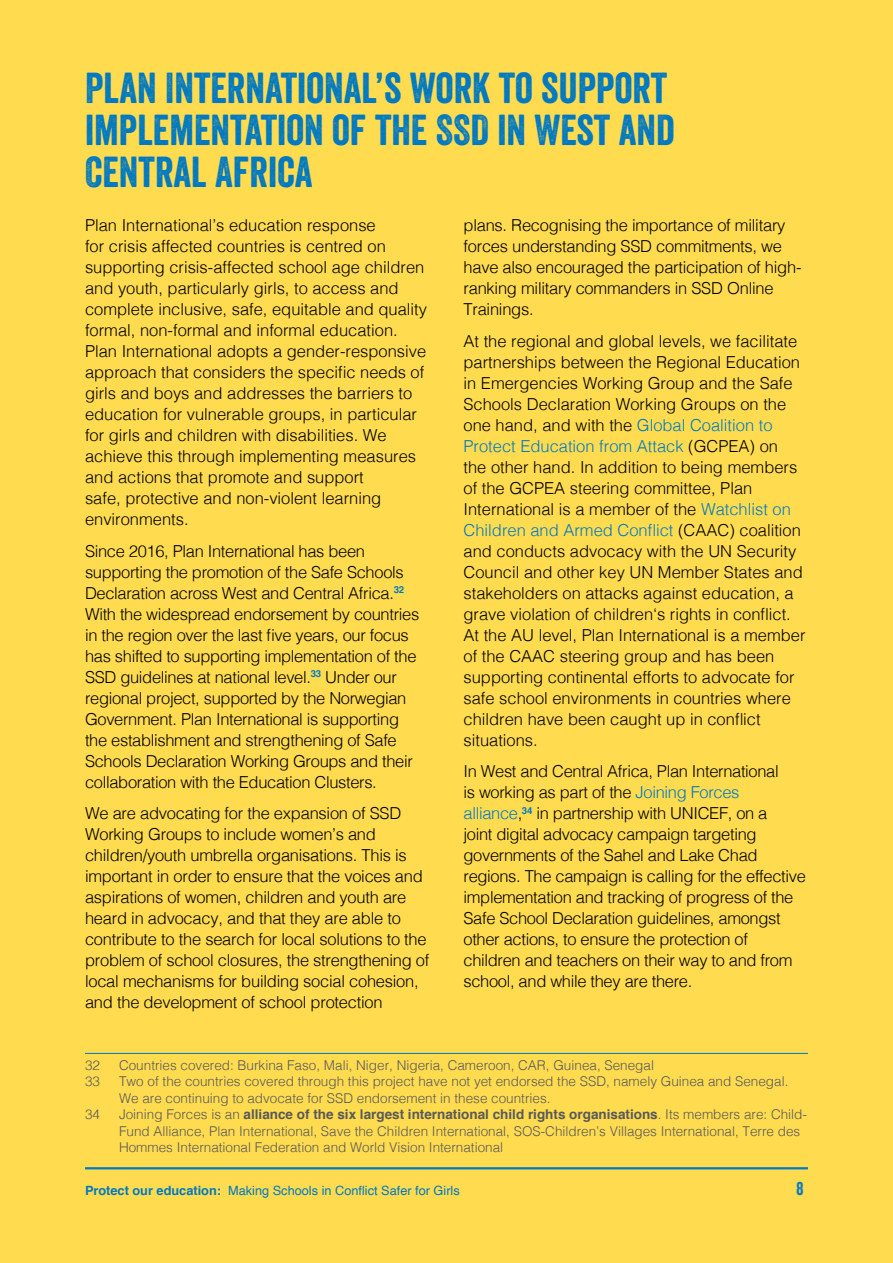
<style>
.page{position:relative;width:893px;height:1263px;background:#ffdb4f}
.page>*{position:absolute;margin:0;border:0;box-sizing:border-box;transform-origin:0 0}
.t1{font:42px/42px "Veneer";color:#0079c1}
.t2{font:18px "Veneer";color:#0079c1}
.t3{font:300 16.5px/21px "Helvetica";letter-spacing:-.015em;color:#000}
.t4{font:300 13.5px/16.5px "Helvetica";color:#58595b}
.t5{font:12.75px "Helvetica";color:#0079c1}
.s1{color:#0079c1}
.s2{font-weight:700}
</style>
<div class="page">
<hr style="left:85px;top:1053px;width:723px;height:1px;background:#0079c1">
<hr style="left:85px;top:1167px;width:723px;height:2px;background:#0079c1">
<h1 class="t1" style="left:85px;top:67px;width:591px">PLAN INTERNATIONAL’S WORK TO SUPPORT<br>IMPLEMENTATION OF THE SSD IN WEST AND<br>CENTRAL AFRICA</h1>
<p class="t3" style="left:85px;top:213px;width:344px">Plan International’s education response<br>for crisis affected countries is centred on supporting crisis-affected school age children and youth, particularly girls, to access and complete inclusive, safe, equitable and quality formal, non-formal and informal education.<br>Plan International adopts a gender-responsive approach that considers the specific needs of girls and boys and addresses the barriers to education for vulnerable groups, in particular for girls and children with disabilities. We achieve this through implementing measures and actions that promote and support<br>safe, protective and non-violent learning environments.</p>
<p class="t3" style="left:85px;top:539px;width:336px">Since 2016, Plan International has been supporting the promotion of the Safe Schools Declaration across West and Central Africa.<sup>32<br></sup>With the widespread endorsement by countries in the region over the last five years, our focus has shifted to supporting implementation of the SSD guidelines at national level.<sup>33</sup> Under our regional project, supported by the Norwegian Government. Plan International is supporting the establishment and strengthening of Safe Schools Declaration Working Groups and their collaboration with the Education Clusters.</p>
<p class="t3" style="left:85px;top:802px;width:346px">We are advocating for the expansion of SSD Working Groups to include women’s and children/youth umbrella organisations. This is important in order to ensure that the voices and aspirations of women, children and youth are heard in advocacy, and that they are able to contribute to the search for local solutions to the problem of school closures, the strengthening of local mechanisms for building social cohesion, and the development of school protection</p>
<p class="t3" style="left:463px;top:214px;width:340px">plans. Recognising the importance of military forces understanding SSD commitments, we have also encouraged the participation of high&shy;ranking military commanders in SSD Online Trainings.</p>
<p class="t3" style="left:463px;top:329px;width:344px">At the regional and global levels, we facilitate partnerships between the Regional Education in Emergencies Working Group and the Safe Schools Declaration Working Groups on the one hand, and with the <span class="s1">Global Coalition to Protect Education from Attack</span> (GCPEA) on<br>the other hand. In addition to being members of the GCPEA steering committee, Plan International is a member of the <span class="s1">Watchlist on Children and Armed Conflict</span> (CAAC) coalition and conducts advocacy with the UN Security Council and other key UN Member States and stakeholders on attacks against education, a grave violation of children‘s rights in conflict.<br>At the AU level, Plan International is a member of the CAAC steering group and has been supporting continental efforts to advocate for safe school environments in countries where children have been caught up in conflict situations.</p>
<p class="t3" style="left:463px;top:760px;width:344px">In West and Central Africa, Plan International<br>is working as part of the <span class="s1">Joining Forces alliance</span>,<sup>34</sup> in partnership with UNICEF, on a<br>joint digital advocacy campaign targeting governments of the Sahel and Lake Chad regions. The campaign is calling for the effective implementation and tracking of progress of the Safe School Declaration guidelines, amongst other actions, to ensure the protection of children and teachers on their way to and from school, and while they are there.</p>
<p class="t4" style="left:85px;top:1056px;width:17px">32</p>
<p class="t4" style="left:119px;top:1056px;width:536px">Countries covered: Burkina Faso, Mali, Niger, Nigeria, Cameroon, CAR, Guinea, Senegal</p>
<p class="t4" style="left:85px;top:1072px;width:17px">33</p>
<p class="t4" style="left:119px;top:1072px;width:671px">Two of the countries covered through this project have not yet endorsed the SSD, namely Guinea and Senegal.<br>We are continuing to advocate for SSD endorsement in these countries.</p>
<p class="t4" style="left:85px;top:1105px;width:17px">34</p>
<p class="t4" style="left:119px;top:1105px;width:689px">Joining Forces is an <span class="s2">alliance of the six largest international child rights organisations</span>. Its members are: Child-<br>Fund Alliance, Plan International, Save the Children International, SOS-Children’s Villages International, Terre des<br>Hommes International Federation and World Vision International</p>
<p class="t5" style="left:85px;top:1181px;width:376px"><span class="s2">Protect our education:</span> Making Schools in Conflict Safer for Girls</p>
<p class="t2" style="left:797px;top:1178px;width:8px">8</p>
</div>
